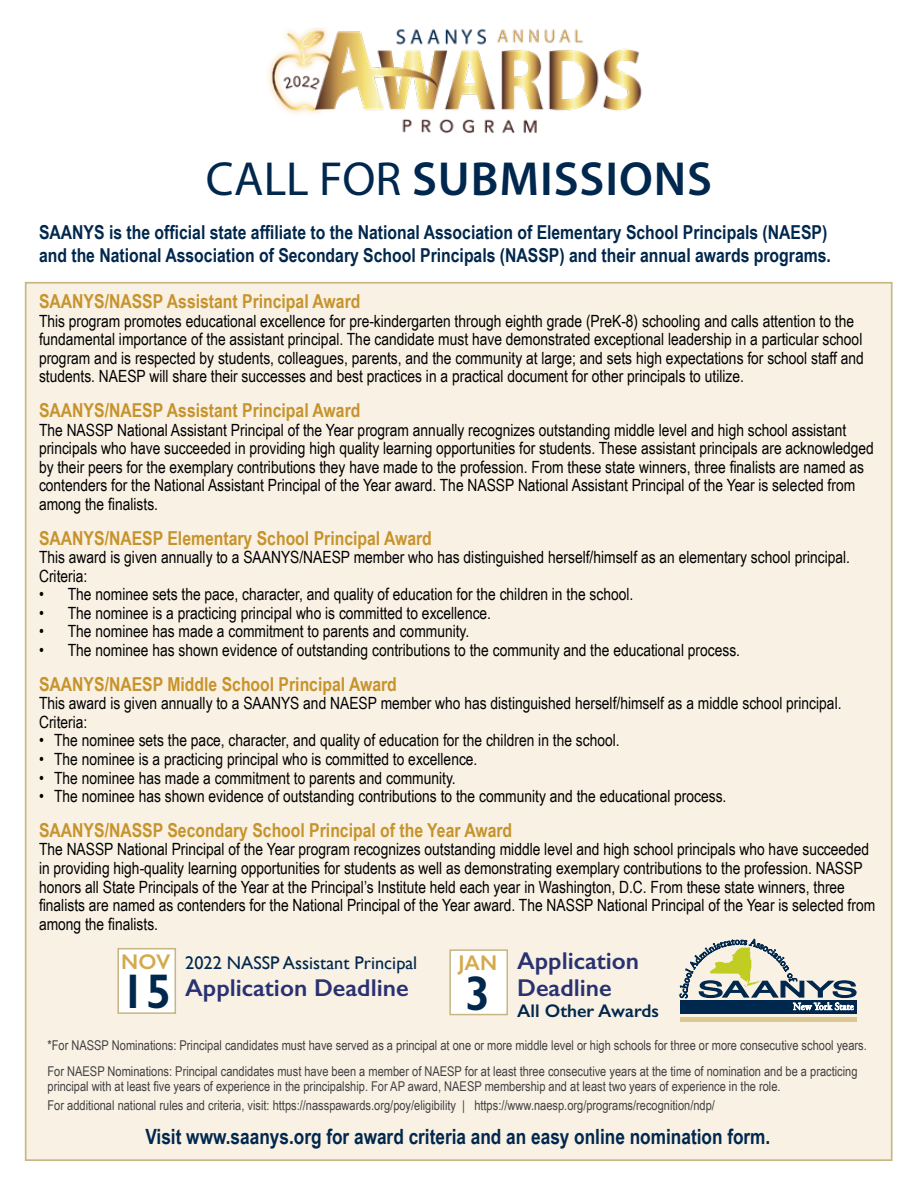
<style>
.page{position:relative;width:918px;height:1188px;background:#fff}
.page>*{position:absolute;margin:0;border:0;box-sizing:border-box;transform-origin:0 0}
.t1{font:600 48.9px "Gill Sans";color:#00274c}
.t2{font:600 48px "Myriad Pro";letter-spacing:.02em;color:#00274d}
.t3{font:600 24.45px/27.5px "Gill Sans";color:#293271}
.t4{font:600 21.3px "Gill Sans";color:#d5a94d}
.t5{font:700 21px "Arial Narrow";color:#00274d}
.t6{font:700 19.2px "Arial Narrow";color:#c7932c}
.t7{font:700 19.2px/23.1px "Arial Narrow";color:#00274d}
.t8{font:600 18.45px "Gill Sans";color:#00274d}
.t9{font:18.3px "Gill Sans";color:#00274c}
.t10{font:16.8px/18.6px "Arial Narrow";color:#000}
.t11{font:13.5px/26.4px "Arial Narrow";color:#414042}
.s1{font-weight:400}
</style>
<div class="page">
<div style="left:25px;top:282px;width:868px;height:879px;background:#f9f1e4;border:2px solid #c6b784"></div>
<div style="left:117px;top:948px;width:59px;height:66px;background:#fff;border:2px solid #c6b784"></div>
<div style="left:449px;top:949px;width:59px;height:66px;background:#fff;border:2px solid #c6b784"></div>
<div style="left:680px;top:1001px;width:176px;height:13px;background:#00274d"></div>
<hr style="left:680px;top:1017px;width:176px;height:4px;background:#dac792">
<svg style="left:680px;top:939px;width:177px;height:74px"></svg>
<img style="left:268px;top:27px;width:374px;height:106px">
<h2 class="t2" style="left:206px;top:149px;width:508px"><span class="s1">CALL FOR</span> SUBMISSIONS</h2>
<p class="t7" style="left:39px;top:220px;width:793px">SAANYS is the official state affiliate to the National Association of Elementary School Principals (NAESP) and the National Association of Secondary School Principals (NASSP) and their annual awards programs.</p>
<p class="t6" style="left:39px;top:287px;width:323px">SAANYS/NASSP Assistant Principal Award</p>
<p class="t10" style="left:39px;top:311px;width:826px">This program promotes educational excellence for pre-kindergarten through eighth grade (PreK-8) schooling and calls attention to the fundamental importance of the assistant principal. The candidate must have demonstrated exceptional leadership in a particular school program and is respected by students, colleagues, parents, and the community at large; and sets high expectations for school staff and students. NAESP will share their successes and best practices in a practical document for other principals to utilize.</p>
<p class="t6" style="left:39px;top:396px;width:323px">SAANYS/NAESP Assistant Principal Award</p>
<p class="t10" style="left:39px;top:420px;width:836px">The NASSP National Assistant Principal of the Year program annually recognizes outstanding middle level and high school assistant principals who have succeeded in providing high quality learning opportunities for students. These assistant principals are acknowledged by their peers for the exemplary contributions they have made to the profession. From these state winners, three finalists are named as contenders for the National Assistant Principal of the Year award. The NASSP National Assistant Principal of the Year is selected from among the finalists.</p>
<p class="t6" style="left:39px;top:523px;width:394px">SAANYS/NAESP Elementary School Principal Award</p>
<p class="t10" style="left:39px;top:547px;width:813px">This award is given annually to a SAANYS/NAESP member who has distinguished herself/himself as an elementary school principal.<br>Criteria:</p>
<p class="t10" style="left:39px;top:584px;width:596px">• The nominee sets the pace, character, and quality of education for the children in the school.</p>
<p class="t10" style="left:39px;top:603px;width:454px">• The nominee is a practicing principal who is committed to excellence.</p>
<p class="t10" style="left:39px;top:622px;width:432px">• The nominee has made a commitment to parents and community.</p>
<p class="t10" style="left:39px;top:640px;width:703px">• The nominee has shown evidence of outstanding contributions to the community and the educational process.</p>
<p class="t6" style="left:39px;top:670px;width:359px">SAANYS/NAESP Middle School Principal Award</p>
<p class="t10" style="left:39px;top:693px;width:804px">This award is given annually to a SAANYS and NAESP member who has distinguished herself/himself as a middle school principal.<br>Criteria:</p>
<p class="t10" style="left:39px;top:731px;width:582px">• The nominee sets the pace, character, and quality of education for the children in the school.</p>
<p class="t10" style="left:39px;top:749px;width:440px">• The nominee is a practicing principal who is committed to excellence.</p>
<p class="t10" style="left:39px;top:768px;width:418px">• The nominee has made a commitment to parents and community.</p>
<p class="t10" style="left:39px;top:786px;width:689px">• The nominee has shown evidence of outstanding contributions to the community and the educational process.</p>
<p class="t6" style="left:39px;top:816px;width:475px">SAANYS/NASSP Secondary School Principal of the Year Award</p>
<p class="t10" style="left:39px;top:840px;width:838px">The NASSP National Principal of the Year program recognizes outstanding middle level and high school principals who have succeeded in providing high-quality learning opportunities for students as well as demonstrating exemplary contributions to the profession. NASSP honors all State Principals of the Year at the Principal’s Institute held each year in Washington, D.C. From these state winners, three finalists are named as contenders for the National Principal of the Year award. The NASSP National Principal of the Year is selected from among the finalists.</p>
<p class="t9" style="left:185px;top:952px;width:234px">2022 NASSP Assistant Principal</p>
<h3 class="t3" style="left:185px;top:974px;width:225px">Application Deadline</h3>
<h3 class="t3" style="left:517px;top:947px;width:123px">Application<br>Deadline</h3>
<p class="t8" style="left:517px;top:1000px;width:143px">All Other Awards</p>
<p class="t4" style="left:121px;top:949px;width:51px">NOV</p>
<h1 class="t1" style="left:120px;top:962px;width:53px">15</h1>
<p class="t4" style="left:458px;top:950px;width:40px">JAN</p>
<h1 class="t1" style="left:465px;top:964px;width:27px">3</h1>
<p class="t11" style="left:48px;top:1031px;width:821px">*For NASSP Nominations: Principal candidates must have served as a principal at one or more middle level or high schools for three or more consecutive school years.<br>For NAESP Nominations: Principal candidates must have been a member of NAESP for at least three consecutive years at the time of nomination and be a practicing</p>
<p class="t11" style="left:48px;top:1077px;width:735px;line-height:18.9px">principal with at least five years of experience in the principalship. For AP award, NAESP membership and at least two years of experience in the role.<br>For additional national rules and criteria, visit: https://nasspawards.org/poy/eligibility | https://www.naesp.org/programs/recognition/ndp/</p>
<p class="t5" style="left:145px;top:1121px;width:626px">Visit www.saanys.org for award criteria and an easy online nomination form.</p>
</div>
